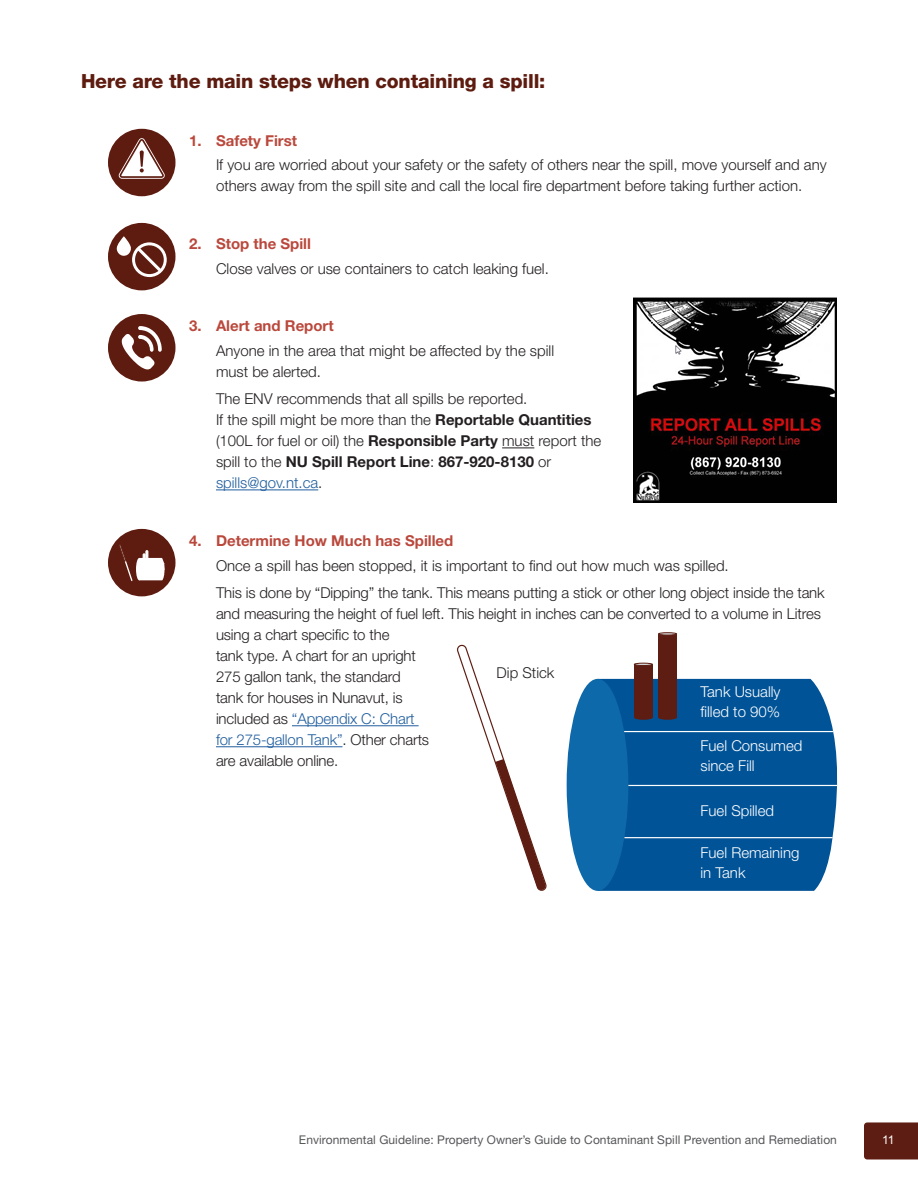
<style>
.page{position:relative;width:918px;height:1188px;background:#fff}
.page>*{position:absolute;margin:0;border:0;box-sizing:border-box;transform-origin:0 0}
.t1{font:800 19.5px "Helvetica Neue LT Std";letter-spacing:-.01em;color:#5e1c10}
.t2{font:300 15px/21px "Helvetica Neue LT Std";color:#231f20}
.t3{font:300 15px/19.5px "Helvetica Neue LT Std";color:#fff}
.t4{font:700 15px "Helvetica Neue LT Std";color:#ba483c}
.t5{font:12px "Helvetica Neue LT Std";letter-spacing:.005em;color:#555659}
.t6{font:12px "Arial";color:#fff}
.s1{font-weight:700}
.s2{color:#215e9e}
</style>
<div class="page">
<div style="left:864px;top:1122px;width:54px;height:38px;background:#5e1d12"></div>
<hr style="left:502px;top:448px;width:32px;height:1px;background:#231f20">
<hr style="left:216px;top:490px;width:102px;height:1px;background:#215e9e">
<hr style="left:292px;top:725px;width:127px;height:1px;background:#215e9e">
<hr style="left:216px;top:746px;width:126px;height:1px;background:#215e9e">
<div style="left:108px;top:129px;width:68px;height:67px;background:#5e1c10;border-radius:50%"></div>
<svg style="left:119px;top:138px;width:47px;height:41px"></svg>
<div style="left:108px;top:223px;width:68px;height:67px;background:#5e1c10;border-radius:50%"></div>
<svg style="left:116px;top:236px;width:51px;height:41px"></svg>
<div style="left:108px;top:314px;width:68px;height:68px;background:#5e1c10;border-radius:50%"></div>
<svg style="left:122px;top:326px;width:40px;height:44px"></svg>
<div style="left:108px;top:529px;width:68px;height:67px;background:#5e1c10;border-radius:50%"></div>
<div style="left:136px;top:558px;width:7px;height:22px;background:#fff;border-radius:50%"></div>
<svg style="left:139px;top:551px;width:26px;height:29px"></svg>
<svg style="left:119px;top:545px;width:14px;height:36px"></svg>
<img style="left:633px;top:297px;width:204px;height:205px">
<div style="left:600px;top:679px;width:238px;height:212px;background:#005397"></div>
<div style="left:567px;top:679px;width:61px;height:212px;background:#0e69aa;border-radius:50%"></div>
<hr style="left:624px;top:731px;width:209px;height:1px;background:#fff">
<hr style="left:628px;top:785px;width:209px;height:1px;background:#fff">
<hr style="left:624px;top:837px;width:209px;height:1px;background:#fff">
<div style="left:634px;top:664px;width:19px;height:54px;background:#5e1d12"></div>
<div style="left:634px;top:663px;width:19px;height:3px;border:1px solid #5e1d12;border-radius:50%"></div>
<div style="left:658px;top:634px;width:19px;height:84px;background:#5e1d12"></div>
<svg style="left:658px;top:633px;width:19px;height:2px"></svg>
<svg style="left:457px;top:644px;width:90px;height:247px"></svg>
<svg style="left:634px;top:716px;width:19px;height:4px"></svg>
<svg style="left:658px;top:716px;width:19px;height:4px"></svg>
<h1 class="t1" style="left:81px;top:70px;width:466px">Here are the main steps when containing a spill:</h1>
<p class="t4" style="left:189px;top:131px;width:110px">1. Safety First</p>
<p class="t2" style="left:216px;top:154px;width:612px">If you are worried about your safety or the safety of others near the spill, move yourself and any others away from the spill site and call the local fire department before taking further action.</p>
<p class="t4" style="left:189px;top:235px;width:123px">2. Stop the Spill</p>
<p class="t2" style="left:216px;top:257px;width:334px">Close valves or use containers to catch leaking fuel.</p>
<p class="t4" style="left:189px;top:317px;width:146px">3. Alert and Report</p>
<p class="t2" style="left:216px;top:340px;width:340px">Anyone in the area that might be affected by the spill must be alerted.</p>
<p class="t2" style="left:216px;top:388px;width:387px">The ENV recommends that all spills be reported.<br>If the spill might be more than the <span class="s1">Reportable Quantities </span>(100L for fuel or oil) the <span class="s1">Responsible Party</span> must report the spill to the <span class="s1">NU Spill Report Line</span>: <span class="s1">867-920-8130</span> or <span class="s2">spills@gov.nt.ca</span>.</p>
<p class="t4" style="left:189px;top:532px;width:266px">4. Determine How Much has Spilled</p>
<p class="t2" style="left:216px;top:551px;width:610px;line-height:27.8px">Once a spill has been stopped, it is important to find out how much was spilled.<br>This is done by “Dipping” the tank. This means putting a stick or other long object inside the tank</p>
<p class="t2" style="left:216px;top:603px;width:606px">and measuring the height of fuel left. This height in inches can be converted to a volume in Litres using a chart specific to the<br>tank type. A chart for an upright<br>275 gallon tank, the standard<br>tank for houses in Nunavut, is<br>included as <span class="s2">“Appendix C: Chart<br>for 275-gallon Tank”</span>. Other charts<br>are available online.</p>
<p class="t2" style="left:497px;top:662px;width:59px">Dip Stick</p>
<p class="t3" style="left:700px;top:682px;width:82px">Tank Usually filled to 90%</p>
<p class="t3" style="left:700px;top:736px;width:103px">Fuel Consumed since Fill</p>
<p class="t3" style="left:700px;top:800px;width:75px">Fuel Spilled</p>
<p class="t3" style="left:700px;top:843px;width:100px">Fuel Remaining in Tank</p>
<p class="t5" style="left:299px;top:1132px;width:539px">Environmental Guideline: Property Owner’s Guide to Contaminant Spill Prevention and Remediation</p>
<p class="t6" style="left:882px;top:1132px;width:14px">11</p>
</div>
